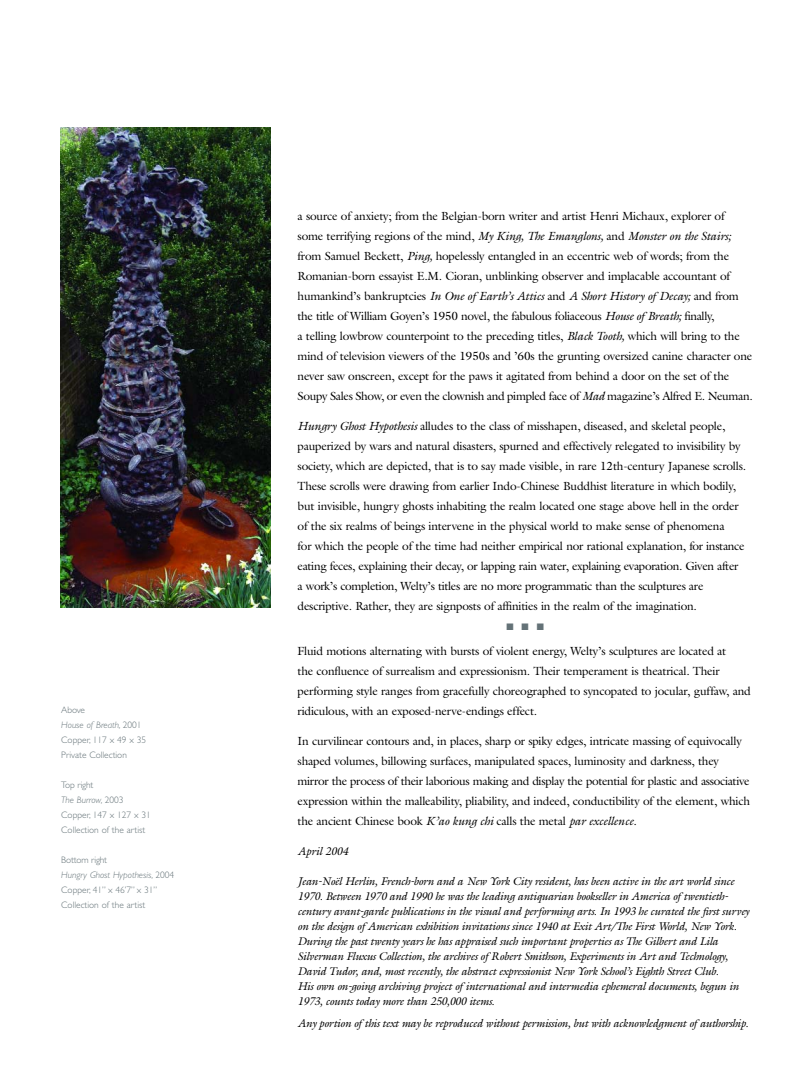
<style>
.page{position:relative;width:799px;height:1080px;background:#fff}
.page>*{position:absolute;margin:0;border:0;box-sizing:border-box;transform-origin:0 0}
.t1{font:11.88px/20px "Galliard";letter-spacing:-.015em;color:#000}
.t2{font:italic 11.25px/15px "Galliard";letter-spacing:-.025em;color:#000}
.t3{font:300 9.38px/15px "Gill Sans";color:#647277}
.t4{font:9.38px "Zapf Dingbats";color:#647277}
.s1{font-style:italic}
</style>
<div class="page">
<img style="left:60px;top:128px;width:210px;height:480px">
<p class="t3" style="left:61px;top:703px;width:86px">Above<br><span class="s1">House of Breath,</span> 2001<br>Copper, 117 x 49 x 35<br>Private Collection</p>
<p class="t3" style="left:61px;top:778px;width:91px">Top right<br><span class="s1">The Burrow,</span> 2003<br>Copper, 147 x 127 x 31<br>Collection of the artist</p>
<p class="t3" style="left:61px;top:853px;width:114px">Bottom right<br><span class="s1">Hungry Ghost Hypothesis,</span> 2004<br>Copper, 41” x 46’7” x 31”<br>Collection of the artist</p>
<p class="t1" style="left:298px;top:207px;width:457px">a source of anxiety; from the Belgian-born writer and artist Henri Michaux, explorer of some terrifying regions of the mind, <span class="s1">My King, The Emanglons,</span> and <span class="s1">Monster on the Stairs; </span>from Samuel Beckett, <span class="s1">Ping,</span> hopelessly entangled in an eccentric web of words; from the Romanian-born essayist E.M. Cioran, unblinking observer and implacable accountant of humankind’s bankruptcies <span class="s1">In One of Earth’s Attics</span> and <span class="s1">A Short History of Decay;</span> and from the title of William Goyen’s 1950 novel, the fabulous foliaceous <span class="s1">House of Breath;</span> finally,<br>a telling lowbrow counterpoint to the preceding titles, <span class="s1">Black Tooth,</span> which will bring to the mind of television viewers of the 1950s and ’60s the grunting oversized canine character one never saw onscreen, except for the paws it agitated from behind a door on the set of the Soupy Sales Show, or even the clownish and pimpled face of <span class="s1">Mad</span> magazine’s Alfred E. Neuman.</p>
<p class="t1" style="left:298px;top:417px;width:450px"><span class="s1">Hungry Ghost Hypothesis</span> alludes to the class of misshapen, diseased, and skeletal people, pauperized by wars and natural disasters, spurned and effectively relegated to invisibility by society, which are depicted, that is to say made visible, in rare 12th-century Japanese scrolls.<br>These scrolls were drawing from earlier Indo-Chinese Buddhist literature in which bodily, but invisible, hungry ghosts inhabiting the realm located one stage above hell in the order of the six realms of beings intervene in the physical world to make sense of phenomena<br>for which the people of the time had neither empirical nor rational explanation, for instance eating feces, explaining their decay, or lapping rain water, explaining evaporation. Given after a work’s completion, Welty’s titles are no more programmatic than the sculptures are descriptive. Rather, they are signposts of affinities in the realm of the imagination.</p>
<p class="t4" style="left:506px;top:622px;width:39px">■ ■ ■</p>
<p class="t1" style="left:298px;top:642px;width:455px">Fluid motions alternating with bursts of violent energy, Welty’s sculptures are located at<br>the confluence of surrealism and expressionism. Their temperament is theatrical. Their performing style ranges from gracefully choreographed to syncopated to jocular, guffaw, and ridiculous, with an exposed-nerve-endings effect.</p>
<p class="t1" style="left:298px;top:732px;width:454px">In curvilinear contours and, in places, sharp or spiky edges, intricate massing of equivocally shaped volumes, billowing surfaces, manipulated spaces, luminosity and darkness, they mirror the process of their laborious making and display the potential for plastic and associative expression within the malleability, pliability, and indeed, conductibility of the element, which the ancient Chinese book <span class="s1">K’ao kung chi</span> calls the metal <span class="s1">par excellence.</span></p>
<p class="t2" style="left:298px;top:845px;width:52px">April 2004</p>
<p class="t2" style="left:298px;top:875px;width:453px">Jean-Noël Herlin, French-born and a New York City resident, has been active in the art world since 1970. Between 1970 and 1990 he was the leading antiquarian bookseller in America of twentieth&shy;century avant-garde publications in the visual and performing arts. In 1993 he curated the first survey on the design of American exhibition invitations since 1940 at Exit Art/The First World, New York.<br>During the past twenty years he has appraised such important properties as The Gilbert and Lila Silverman Fluxus Collection, the archives of Robert Smithson, Experiments in Art and Technology, David Tudor, and, most recently, the abstract expressionist New York School’s Eighth Street Club.<br>His own on-going archiving project of international and intermedia ephemeral documents, begun in 1973, counts today more than 250,000 items.</p>
<p class="t2" style="left:298px;top:1017px;width:452px">Any portion of this text may be reproduced without permission, but with acknowledgment of authorship.</p>
</div>
